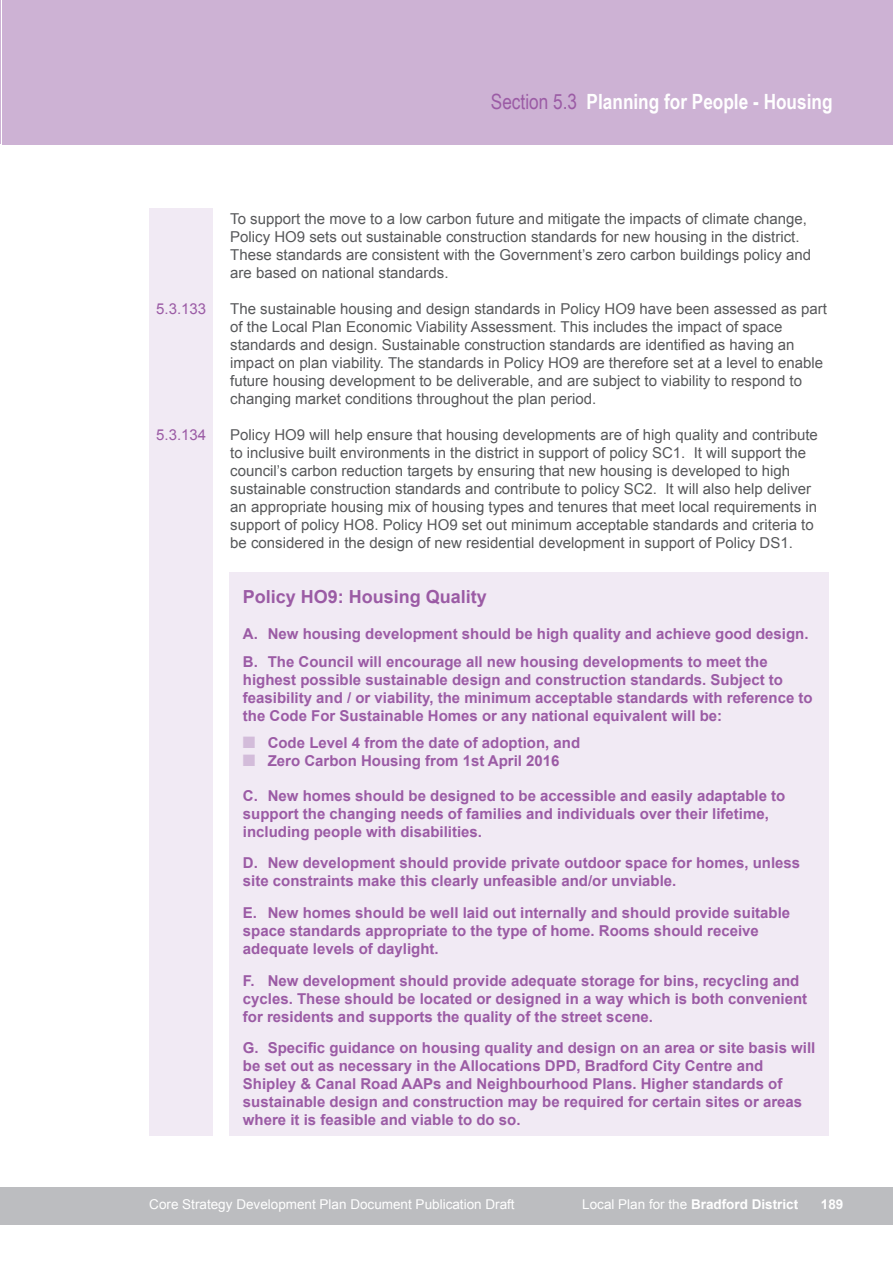
<style>
.page{position:relative;width:893px;height:1263px;background:#fff}
.page>*{position:absolute;margin:0;border:0;box-sizing:border-box;transform-origin:0 0}
.t1{font:700 21px "Arial Narrow";color:#fff}
.t2{font:700 18px "Arial";color:#9b5ba5}
.t3{font:700 15px/18px "Arial";color:#9b5ba5}
.t4{font:15px/18px "Arial";color:#57585a}
.t5{font:15px "Arial";color:#9b5ba5}
.t6{font:13.5px "Univers";color:#fff}
.t7{font:13.5px "Arial";color:#fff}
.t8{font:700 13.5px "Arial";color:#fff}
.t9{font:700 13.5px "Univers";color:#fff}
.s1{font-weight:400;color:#9b5ba5}
.s2{color:#d3bcda}
.s3{font-weight:400}
.s4{font-weight:700}
</style>
<div class="page">
<hr style="left:0;top:0;width:1px;height:144px;background:#cdb2d4">
<hr style="left:0;top:1186px;width:1px;height:38px;background:#bcbdc0">
<div style="left:149px;top:208px;width:64px;height:927px;background:#f1eaf4"></div>
<div style="left:2px;top:0;width:891px;height:145px;background:#cdb2d4"></div>
<div style="left:1px;top:1186px;width:892px;height:38px;background:#bcbdc0"></div>
<div style="left:230px;top:572px;width:599px;height:563px;background:#f1eaf4"></div>
<h1 class="t1" style="left:491px;top:86px;width:343px"><span class="s1">Section 5.3</span> Planning for People - Housing</h1>
<p class="t5" style="left:156px;top:299px;width:52px">5.3.133</p>
<p class="t5" style="left:156px;top:425px;width:52px">5.3.134</p>
<p class="t4" style="left:230px;top:210px;width:582px">To support the move to a low carbon future and mitigate the impacts of climate change, Policy HO9 sets out sustainable construction standards for new housing in the district.<br>These standards are consistent with the Government’s zero carbon buildings policy and are based on national standards.</p>
<p class="t4" style="left:230px;top:300px;width:598px">The sustainable housing and design standards in Policy HO9 have been assessed as part of the Local Plan Economic Viability Assessment. This includes the impact of space standards and design. Sustainable construction standards are identified as having an impact on plan viability. The standards in Policy HO9 are therefore set at a level to enable future housing development to be deliverable, and are subject to viability to respond to changing market conditions throughout the plan period.</p>
<p class="t4" style="left:230px;top:426px;width:589px">Policy HO9 will help ensure that housing developments are of high quality and contribute to inclusive built environments in the district in support of policy SC1. It will support the council’s carbon reduction targets by ensuring that new housing is developed to high sustainable construction standards and contribute to policy SC2. It will also help deliver an appropriate housing mix of housing types and tenures that meet local requirements in support of policy HO8. Policy HO9 set out minimum acceptable standards and criteria to be considered in the design of new residential development in support of Policy DS1.</p>
<p class="t2" style="left:243px;top:584px;width:246px">Policy HO9: Housing Quality</p>
<p class="t3" style="left:243px;top:619px;width:567px;line-height:28.5px">A. New housing development should be high quality and achieve good design.<br>B. The Council will encourage all new housing developments to meet the</p>
<p class="t3" style="left:243px;top:671px;width:571px">highest possible sustainable design and construction standards. Subject to feasibility and / or viability, the minimum acceptable standards with reference to the Code For Sustainable Homes or any national equivalent will be:</p>
<p class="t3" style="left:243px;top:734px;width:339px"><span class="s2">■</span> Code Level 4 from the date of adoption, and</p>
<p class="t3" style="left:243px;top:752px;width:318px"><span class="s2">■</span> Zero Carbon Housing from 1st April 2016</p>
<p class="t3" style="left:243px;top:787px;width:544px">C. New homes should be designed to be accessible and easily adaptable to support the changing needs of families and individuals over their lifetime, including people with disabilities.</p>
<p class="t3" style="left:243px;top:854px;width:559px">D. New development should provide private outdoor space for homes, unless site constraints make this clearly unfeasible and/or unviable.</p>
<p class="t3" style="left:243px;top:904px;width:549px">E. New homes should be well laid out internally and should provide suitable space standards appropriate to the type of home. Rooms should receive adequate levels of daylight.</p>
<p class="t3" style="left:243px;top:971px;width:566px">F. New development should provide adequate storage for bins, recycling and cycles. These should be located or designed in a way which is both convenient for residents and supports the quality of the street scene.</p>
<p class="t3" style="left:243px;top:1039px;width:574px">G. Specific guidance on housing quality and design on an area or site basis will be set out as necessary in the Allocations DPD, Bradford City Centre and Shipley &amp; Canal Road AAPs and Neighbourhood Plans. Higher standards of sustainable design and construction may be required for certain sites or areas where it is feasible and viable to do so.</p>
<p class="t7" style="left:149px;top:1195px;width:367px">Core Strategy Development Plan Document Publication Draft</p>
<p class="t8" style="left:582px;top:1195px;width:218px"><span class="s3">Local Plan for the</span> Bradford District</p>
<p class="t8" style="left:821px;top:1195px;width:24px">189</p>
<p class="t6" style="left:82px;top:1196px;width:148px">Adopted Core Strategy</p>
<p class="t6" style="left:489px;top:1196px;width:306px"><span class="s4">City of Bradford</span> Local Development Framework</p>
<p class="t9" style="left:810px;top:1195px;width:24px">189</p>
</div>
